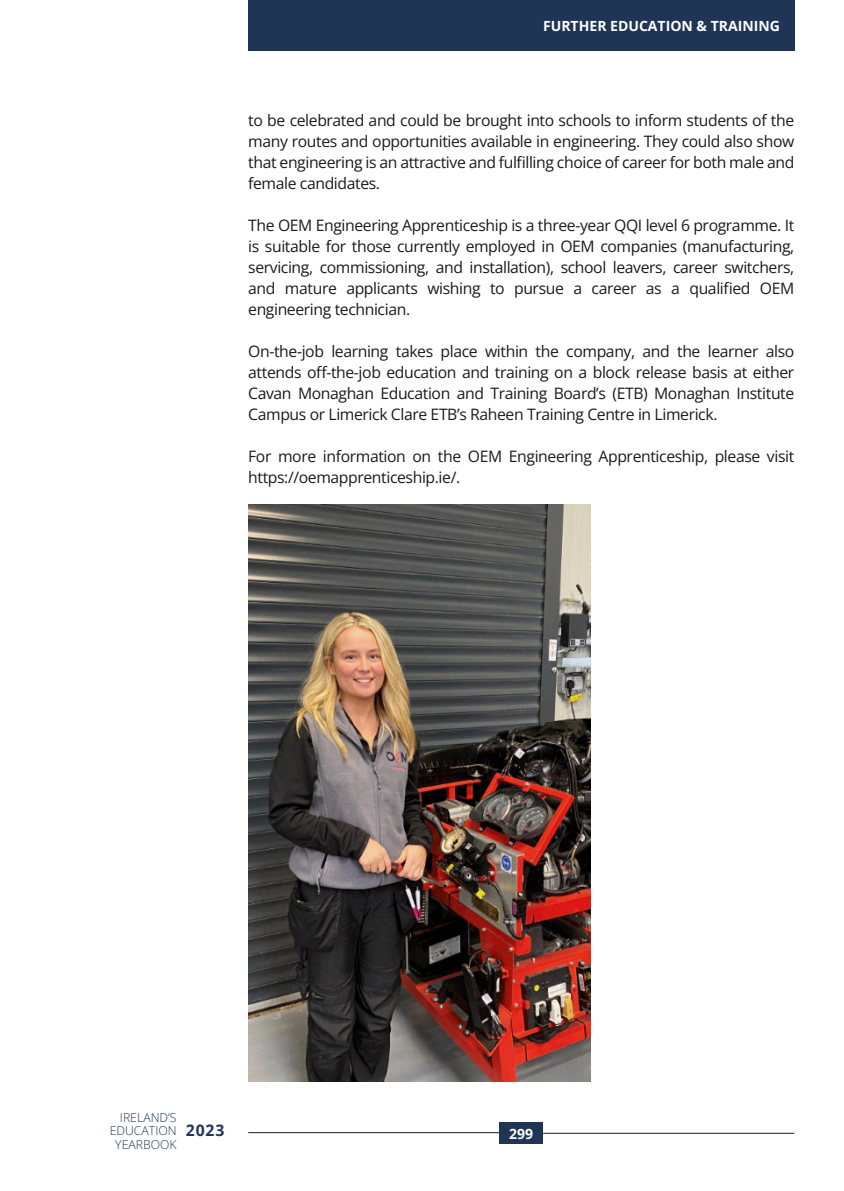
<style>
.page{position:relative;width:844px;height:1191px;background:#fff}
.page>*{position:absolute;margin:0;border:0;box-sizing:border-box;transform-origin:0 0}
.t1{font:15.75px "Open Sans";letter-spacing:-.025em;color:#1b1b1f}
.t2{font:700 15.75px "Open Sans";color:#203456}
.t3{font:700 14px "Open Sans";color:#fff}
.t4{font:300 12.25px "Open Sans";color:#203456}
</style>
<div class="page">
<div style="left:248px;top:0;width:546px;height:50px;background:#203456"></div>
<hr style="left:248px;top:1132px;width:251px;height:1px;background:#1f1d1a">
<hr style="left:543px;top:1133px;width:251px;height:1px;background:#1f1d1a">
<div style="left:499px;top:1122px;width:44px;height:22px;background:#203456"></div>
<img style="left:248px;top:504px;width:342px;height:577px">
<p class="t3" style="left:543px;top:16px;width:238px">FURTHER EDUCATION &amp; TRAINING</p>
<p class="t1" style="left:248px;top:109px;width:547px">to be celebrated and could be brought into schools to inform students of the</p>
<p class="t1" style="left:248px;top:130px;width:547px">many routes and opportunities available in engineering. They could also show</p>
<p class="t1" style="left:248px;top:151px;width:547px">that engineering is an attractive and fulfilling choice of career for both male and</p>
<p class="t1" style="left:248px;top:172px;width:133px">female candidates.</p>
<p class="t1" style="left:248px;top:214px;width:547px">The OEM Engineering Apprenticeship is a three-year QQI level 6 programme. It</p>
<p class="t1" style="left:248px;top:235px;width:547px">is suitable for those currently employed in OEM companies (manufacturing,</p>
<p class="t1" style="left:248px;top:256px;width:547px">servicing, commissioning, and installation), school leavers, career switchers,</p>
<p class="t1" style="left:248px;top:277px;width:547px">and mature applicants wishing to pursue a career as a qualified OEM</p>
<p class="t1" style="left:248px;top:298px;width:163px">engineering technician.</p>
<p class="t1" style="left:248px;top:340px;width:547px">On-the-job learning takes place within the company, and the learner also</p>
<p class="t1" style="left:248px;top:361px;width:547px">attends off-the-job education and training on a block release basis at either</p>
<p class="t1" style="left:248px;top:382px;width:547px">Cavan Monaghan Education and Training Board’s (ETB) Monaghan Institute</p>
<p class="t1" style="left:248px;top:403px;width:470px">Campus or Limerick Clare ETB’s Raheen Training Centre in Limerick.</p>
<p class="t1" style="left:248px;top:445px;width:547px">For more information on the OEM Engineering Apprenticeship, please visit</p>
<p class="t1" style="left:248px;top:466px;width:213px">https://oemapprenticeship.ie/.</p>
<p class="t4" style="left:120px;top:1108px;width:58px">IRELAND’S</p>
<p class="t4" style="left:110px;top:1122px;width:68px">EDUCATION</p>
<p class="t4" style="left:115px;top:1135px;width:63px">YEARBOOK</p>
<p class="t2" style="left:186px;top:1119px;width:40px">2023</p>
<p class="t3" style="left:509px;top:1123px;width:26px">299</p>
</div>
